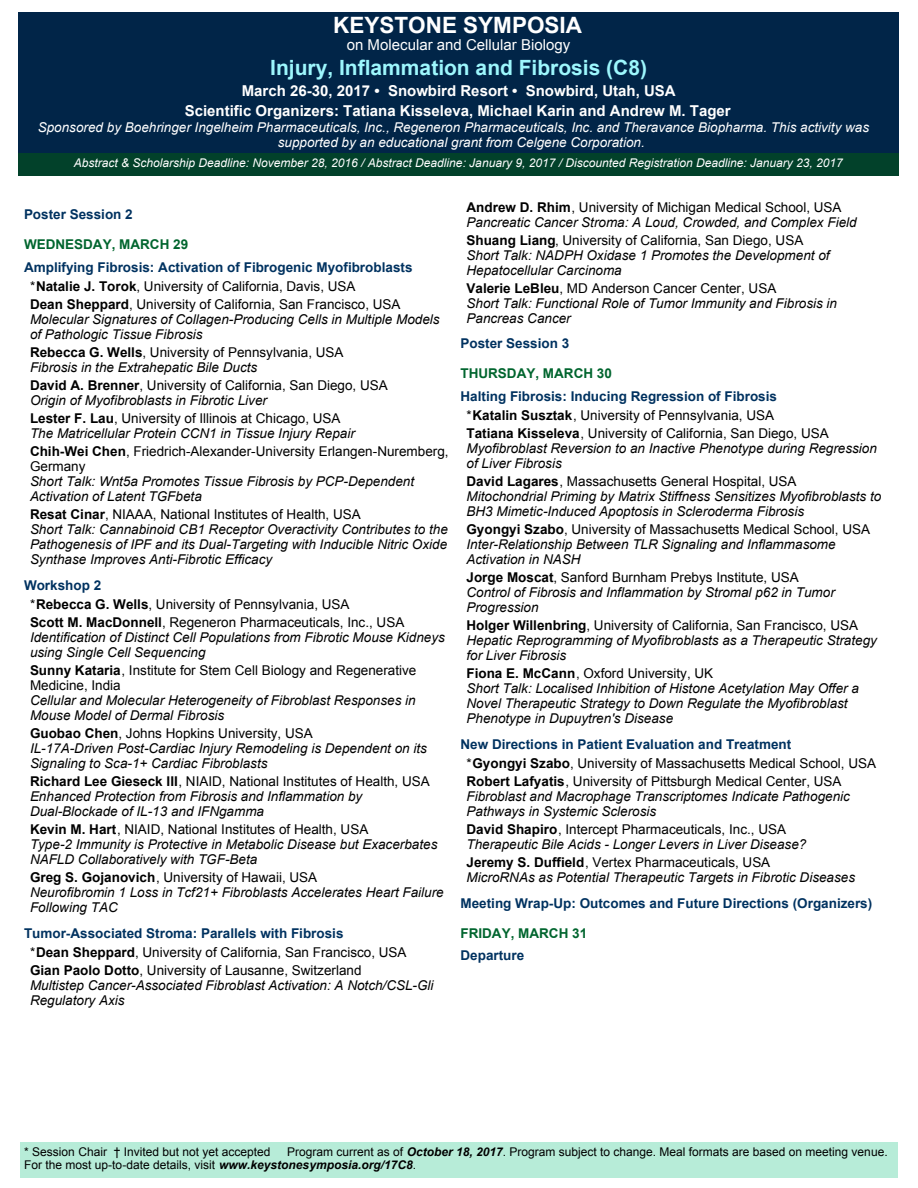
<style>
.page{position:relative;width:918px;height:1188px;background:#fff}
.page>*{position:absolute;margin:0;border:0;box-sizing:border-box;transform-origin:0 0}
.t1{font:700 22.5px "Arial";color:#fff}
.t2{font:700 21px "Arial";color:#9df7fd}
.t3{font:700 15px/19.5px "Arial";color:#fff;text-align:center}
.t4{font:15px "Arial";color:#fff}
.t5{font:italic 13.5px/15px "Arial";color:#000}
.t6{font:700 13.5px/19.5px "Arial";color:#003260}
.t7{font:13.5px/15px "Arial";color:#000}
.t8{font:italic 13.5px/15px "Arial";color:#fff}
.t9{font:700 13.5px "Arial";color:#00652e}
.t10{font:12px/13.5px "Arial";color:#000}
.t11{font:italic 12px "Arial";color:#fff}
.s1{font-weight:400;color:#000}
.s2{color:#000}
.s3{font-weight:700;font-style:normal}
.s4{font-style:normal}
.s5{font-weight:700}
.s6{font-weight:700;color:#003260}
.s7{font-weight:700;font-style:italic}
</style>
<div class="page">
<div style="left:20px;top:1142px;width:877px;height:36px;background:#b7ecd8"></div>
<div style="left:18px;top:12px;width:881px;height:141px;background:#012548"></div>
<div style="left:18px;top:153px;width:881px;height:23px;background:#02412a"></div>
<h1 class="t1" style="left:333px;top:17px;width:250px">KEYSTONE SYMPOSIA</h1>
<p class="t4" style="left:347px;top:39px;width:225px">on Molecular and Cellular Biology</p>
<h2 class="t2" style="left:270px;top:60px;width:378px">Injury, Inflammation and Fibrosis (C8)</h2>
<p class="t3" style="left:185px;top:82px;width:547px">March 26-30, 2017 • Snowbird Resort • Snowbird, Utah, USA<br>Scientific Organizers: Tatiana Kisseleva, Michael Karin and Andrew M. Tager</p>
<p class="t8" style="left:278px;top:121px;width:593px;text-indent:-240px">Sponsored by Boehringer Ingelheim Pharmaceuticals, Inc., Regeneron Pharmaceuticals, Inc. and Theravance Biopharma. This activity was supported by an educational grant from Celgene Corporation.</p>
<p class="t11" style="left:74px;top:158px;width:771px">Abstract &amp; Scholarship Deadline: November 28, 2016 / Abstract Deadline: January 9, 2017 / Discounted Registration Deadline: January 23, 2017</p>
<p class="t6" style="left:24px;top:206px;width:110px">Poster Session 2</p>
<p class="t9" style="left:24px;top:239px;width:166px">WEDNESDAY, MARCH 29</p>
<p class="t6" style="left:30px;top:258px;width:384px;text-indent:-6px">Amplifying Fibrosis: Activation of Fibrogenic Myofibroblasts <span class="s1">*</span><span class="s2">Natalie J. Torok</span><span class="s1">, University of California, Davis, USA</span></p>
<p class="t5" style="left:30px;top:298px;width:411px"><span class="s3">Dean Sheppard</span><span class="s4">, University of California, San Francisco, USA<br></span>Molecular Signatures of Collagen-Producing Cells in Multiple Models of Pathologic Tissue Fibrosis</p>
<p class="t5" style="left:30px;top:346px;width:315px"><span class="s3">Rebecca G. Wells</span><span class="s4">, University of Pennsylvania, USA<br></span>Fibrosis in the Extrahepatic Bile Ducts</p>
<p class="t5" style="left:30px;top:379px;width:359px"><span class="s3">David A. Brenner</span><span class="s4">, University of California, San Diego, USA<br></span>Origin of Myofibroblasts in Fibrotic Liver</p>
<p class="t5" style="left:30px;top:412px;width:326px"><span class="s3">Lester F. Lau</span><span class="s4">, University of Illinois at Chicago, USA<br></span>The Matricellular Protein CCN1 in Tissue Injury Repair</p>
<p class="t7" style="left:30px;top:445px;width:420px"><span class="s5">Chih-Wei Chen</span>, Friedrich-Alexander-University Erlangen-Nuremberg,<br>Germany</p>
<p class="t5" style="left:30px;top:475px;width:386px">Short Talk: Wnt5a Promotes Tissue Fibrosis by PCP-Dependent<br>Activation of Latent TGFbeta</p>
<p class="t5" style="left:30px;top:508px;width:419px"><span class="s3">Resat Cinar</span><span class="s4">, NIAAA, National Institutes of Health, USA<br></span>Short Talk: Cannabinoid CB1 Receptor Overactivity Contributes to the Pathogenesis of IPF and its Dual-Targeting with Inducible Nitric Oxide Synthase Improves Anti-Fibrotic Efficacy</p>
<p class="t7" style="left:30px;top:576px;width:321px;line-height:19.5px;text-indent:-6px"><span class="s6">Workshop 2<br></span>*<span class="s5">Rebecca G. Wells</span>, University of Pennsylvania, USA</p>
<p class="t5" style="left:30px;top:616px;width:416px"><span class="s3">Scott M. MacDonnell</span><span class="s4">, Regeneron Pharmaceuticals, Inc., USA<br></span>Identification of Distinct Cell Populations from Fibrotic Mouse Kidneys using Single Cell Sequencing</p>
<p class="t7" style="left:30px;top:664px;width:388px"><span class="s5">Sunny Kataria</span>, Institute for Stem Cell Biology and Regenerative<br>Medicine, India</p>
<p class="t5" style="left:30px;top:694px;width:387px">Cellular and Molecular Heterogeneity of Fibroblast Responses in<br>Mouse Model of Dermal Fibrosis</p>
<p class="t5" style="left:30px;top:727px;width:398px"><span class="s3">Guobao Chen</span><span class="s4">, Johns Hopkins University, USA<br></span>IL-17A-Driven Post-Cardiac Injury Remodeling is Dependent on its<br>Signaling to Sca-1+ Cardiac Fibroblasts</p>
<p class="t5" style="left:30px;top:775px;width:401px"><span class="s3">Richard Lee Gieseck III</span><span class="s4">, NIAID, National Institutes of Health, USA<br></span>Enhanced Protection from Fibrosis and Inflammation by<br>Dual-Blockade of IL-13 and IFNgamma</p>
<p class="t5" style="left:30px;top:823px;width:409px"><span class="s3">Kevin M. Hart</span><span class="s4">, NIAID, National Institutes of Health, USA<br></span>Type-2 Immunity is Protective in Metabolic Disease but Exacerbates<br>NAFLD Collaboratively with TGF-Beta</p>
<p class="t5" style="left:30px;top:871px;width:415px"><span class="s3">Greg S. Gojanovich</span><span class="s4">, University of Hawaii, USA<br></span>Neurofibromin 1 Loss in Tcf21+ Fibroblasts Accelerates Heart Failure<br>Following TAC</p>
<p class="t6" style="left:30px;top:924px;width:378px;text-indent:-6px">Tumor-Associated Stroma: Parallels with Fibrosis<br><span class="s1">*</span><span class="s2">Dean Sheppard</span><span class="s1">, University of California, San Francisco, USA</span></p>
<p class="t5" style="left:30px;top:964px;width:405px"><span class="s3">Gian Paolo Dotto</span><span class="s4">, University of Lausanne, Switzerland<br></span>Multistep Cancer-Associated Fibroblast Activation: A Notch/CSL-Gli<br>Regulatory Axis</p>
<p class="t5" style="left:466px;top:200px;width:392px"><span class="s3">Andrew D. Rhim</span><span class="s4">, University of Michigan Medical School, USA<br></span>Pancreatic Cancer Stroma: A Loud, Crowded, and Complex Field</p>
<p class="t5" style="left:466px;top:233px;width:365px"><span class="s3">Shuang Liang</span><span class="s4">, University of California, San Diego, USA<br></span>Short Talk: NADPH Oxidase 1 Promotes the Development of<br>Hepatocellular Carcinoma</p>
<p class="t5" style="left:466px;top:281px;width:372px"><span class="s3">Valerie LeBleu</span><span class="s4">, MD Anderson Cancer Center, USA<br></span>Short Talk: Functional Role of Tumor Immunity and Fibrosis in<br>Pancreas Cancer</p>
<p class="t6" style="left:460px;top:335px;width:110px">Poster Session 3</p>
<p class="t9" style="left:460px;top:368px;width:153px">THURSDAY, MARCH 30</p>
<p class="t6" style="left:460px;top:387px;width:318px;text-align:center">Halting Fibrosis: Inducing Regression of Fibrosis <span class="s1">*</span><span class="s2">Katalin Susztak</span><span class="s1">, University of Pennsylvania, USA</span></p>
<p class="t5" style="left:466px;top:427px;width:412px"><span class="s3">Tatiana Kisseleva</span><span class="s4">, University of California, San Diego, USA<br></span>Myofibroblast Reversion to an Inactive Phenotype during Regression of Liver Fibrosis</p>
<p class="t5" style="left:466px;top:475px;width:416px"><span class="s3">David Lagares</span><span class="s4">, Massachusetts General Hospital, USA<br></span>Mitochondrial Priming by Matrix Stiffness Sensitizes Myofibroblasts to<br>BH3 Mimetic-Induced Apoptosis in Scleroderma Fibrosis</p>
<p class="t5" style="left:466px;top:523px;width:405px"><span class="s3">Gyongyi Szabo</span><span class="s4">, University of Massachusetts Medical School, USA<br></span>Inter-Relationship Between TLR Signaling and Inflammasome<br>Activation in NASH</p>
<p class="t5" style="left:466px;top:571px;width:370px"><span class="s3">Jorge Moscat</span><span class="s4">, Sanford Burnham Prebys Institute, USA<br></span>Control of Fibrosis and Inflammation by Stromal p62 in Tumor<br>Progression</p>
<p class="t5" style="left:466px;top:619px;width:412px"><span class="s3">Holger Willenbring</span><span class="s4">, University of California, San Francisco, USA<br></span>Hepatic Reprogramming of Myofibroblasts as a Therapeutic Strategy for Liver Fibrosis</p>
<p class="t5" style="left:466px;top:667px;width:394px"><span class="s3">Fiona E. McCann</span><span class="s4">, Oxford University, UK<br></span>Short Talk: Localised Inhibition of Histone Acetylation May Offer a Novel Therapeutic Strategy to Down Regulate the Myofibroblast Phenotype in Dupuytren's Disease</p>
<p class="t6" style="left:466px;top:735px;width:411px;text-indent:-6px">New Directions in Patient Evaluation and Treatment<br><span class="s1">*</span><span class="s2">Gyongyi Szabo</span><span class="s1">, University of Massachusetts Medical School, USA</span></p>
<p class="t5" style="left:466px;top:775px;width:385px"><span class="s3">Robert Lafyatis</span><span class="s4">, University of Pittsburgh Medical Center, USA<br></span>Fibroblast and Macrophage Transcriptomes Indicate Pathogenic<br>Pathways in Systemic Sclerosis</p>
<p class="t5" style="left:466px;top:823px;width:341px"><span class="s3">David Shapiro</span><span class="s4">, Intercept Pharmaceuticals, Inc., USA<br></span>Therapeutic Bile Acids - Longer Levers in Liver Disease?</p>
<p class="t5" style="left:466px;top:856px;width:390px"><span class="s3">Jeremy S. Duffield</span><span class="s4">, Vertex Pharmaceuticals, USA<br></span>MicroRNAs as Potential Therapeutic Targets in Fibrotic Diseases</p>
<p class="t6" style="left:460px;top:894px;width:413px">Meeting Wrap-Up: Outcomes and Future Directions (Organizers)</p>
<p class="t9" style="left:460px;top:928px;width:128px">FRIDAY, MARCH 31</p>
<p class="t6" style="left:460px;top:947px;width:65px">Departure</p>
<p class="t10" style="left:24px;top:1146px;width:248px">* Session Chair † Invited but not yet accepted</p>
<p class="t10" style="left:24px;top:1146px;width:865px;text-indent:263px">Program current as of <span class="s7">October 18, 2017</span>. Program subject to change. Meal formats are based on meeting venue.<br>For the most up-to-date details, visit <span class="s7">www.keystonesymposia.org/17C8</span>.</p>
</div>
